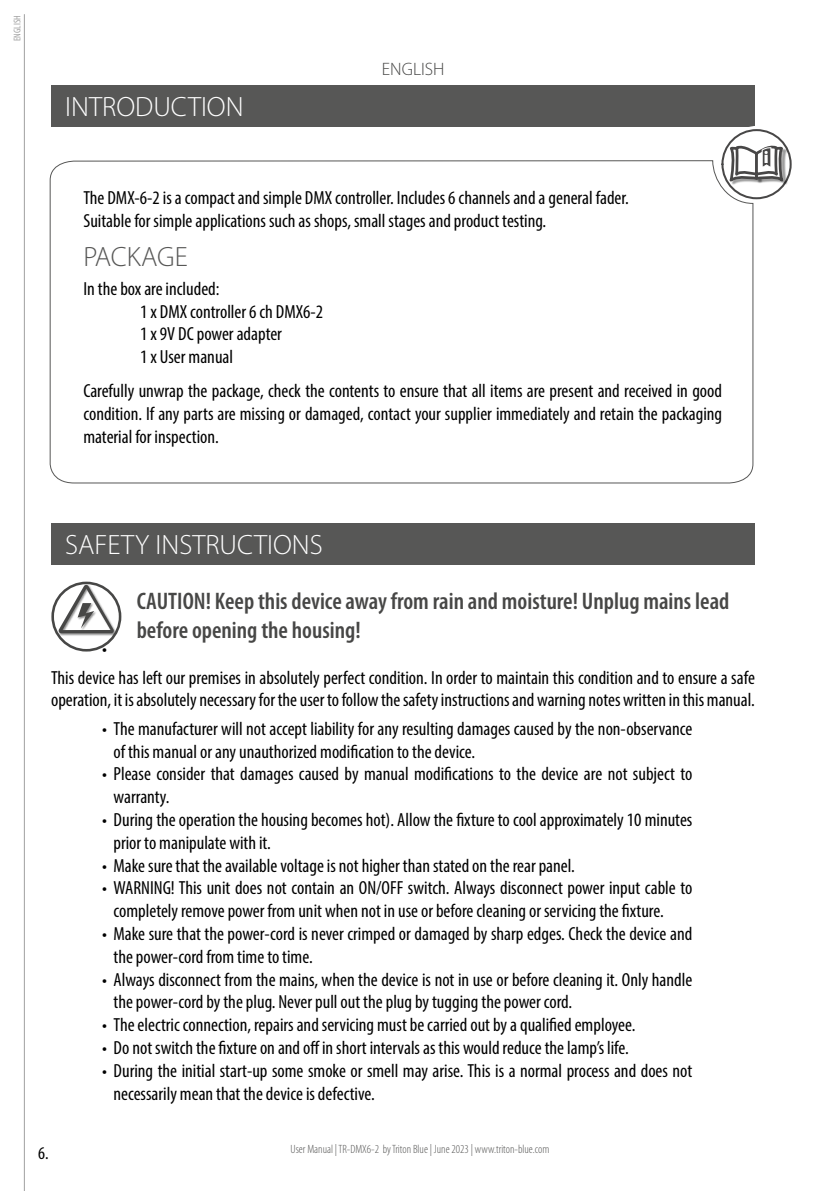
<style>
.page{position:relative;width:840px;height:1191px;background:#fff}
.page>*{position:absolute;margin:0;border:0;box-sizing:border-box;transform-origin:0 0}
.t1{font:300 28px "Myriad Pro";color:#fff}
.t2{font:300 28px "Myriad Pro";letter-spacing:-.005em;color:#575756}
.t3{font:600 condensed 24px/28.8px "Myriad Pro";color:#474746}
.t4{font:condensed 19px/22.8px "Myriad Pro";color:#000}
.t5{font:300 18px "Myriad Pro";color:#474746}
.t6{font:condensed 18px "Myriad Pro";color:#000}
.t7{font:16.8px "Bauhaus 93";color:#fff}
.t8{font:300 condensed 12px "Myriad Pro";color:#575756}
.t9{font:condensed 9.8px "Myriad Pro";color:#a1a1a1}
</style>
<div class="page">
<hr style="left:24px;top:14px;width:1px;height:1177px;background:#a1a1a1">
<div style="left:51px;top:85px;width:703px;height:41px;background:#575756"></div>
<svg style="left:49px;top:160px;width:704px;height:324px"></svg>
<svg style="left:717px;top:126px;width:75px;height:76px"></svg>
<div style="left:51px;top:523px;width:703px;height:41px;background:#575756"></div>
<img style="left:57px;top:595px;width:61px;height:43px">
<svg style="left:59px;top:585px;width:55px;height:48px"></svg>
<div style="left:51px;top:581px;width:70px;height:70px;border:3px solid #474746;border-radius:50%"></div>
<p class="t9" style="left:12px;top:41px;width:27px;rotate:-90deg">english</p>
<h1 class="t1" style="left:65px;top:92px;width:180px">INTRODUCTION</h1>
<p class="t5" style="left:381px;top:59px;width:64px">ENGLISH</p>
<p class="t4" style="left:83px;top:186px;width:546px">The DMX-6-2 is a compact and simple DMX controller. Includes 6 channels and a general fader.<br>Suitable for simple applications such as shops, small stages and product testing.</p>
<h1 class="t2" style="left:83px;top:242px;width:106px">PACKAGE</h1>
<p class="t4" style="left:140px;top:277px;width:184px;text-indent:-57px">In the box are included:<br>1 x DMX controller 6 ch DMX6-2<br>1 x 9V DC power adapter<br>1 x User manual</p>
<p class="t4" style="left:83px;top:379px;width:640px;text-align:justify">Carefully unwrap the package, check the contents to ensure that all items are present and received in good condition. If any parts are missing or damaged, contact your supplier immediately and retain the packaging material for inspection.</p>
<p class="t7" style="left:763px;top:148px;width:6px">i</p>
<h1 class="t1" style="left:65px;top:529px;width:259px">SAFETY INSTRUCTIONS</h1>
<p class="t3" style="left:137px;top:587px;width:593px">CAUTION! Keep this device away from rain and moisture! Unplug mains lead before opening the housing!</p>
<p class="t4" style="left:51px;top:634px;width:705px;line-height:28.4px;text-indent:51px">•<br>This device has left our premises in absolutely perfect condition. In order to maintain this condition and to ensure a safe</p>
<p class="t4" style="left:51px;top:688px;width:704px">operation, it is absolutely necessary for the user to follow the safety instructions and warning notes written in this manual.</p>
<p class="t4" style="left:113px;top:717px;width:580px;text-indent:-11px">• The manufacturer will not accept liability for any resulting damages caused by the non-observance of this manual or any unauthorized modification to the device.</p>
<p class="t4" style="left:113px;top:762px;width:580px;text-indent:-11px">• Please consider that damages caused by manual modifications to the device are not subject to warranty.</p>
<p class="t4" style="left:113px;top:808px;width:580px;text-indent:-11px">• During the operation the housing becomes hot). Allow the fixture to cool approximately 10 minutes prior to manipulate with it.</p>
<p class="t4" style="left:102px;top:853px;width:474px">• Make sure that the available voltage is not higher than stated on the rear panel.</p>
<p class="t4" style="left:113px;top:876px;width:580px;text-indent:-11px">• WARNING! This unit does not contain an ON/OFF switch. Always disconnect power input cable to completely remove power from unit when not in use or before cleaning or servicing the fixture.</p>
<p class="t4" style="left:113px;top:922px;width:580px;text-indent:-11px">• Make sure that the power-cord is never crimped or damaged by sharp edges. Check the device and the power-cord from time to time.</p>
<p class="t4" style="left:113px;top:967px;width:580px;text-indent:-11px">• Always disconnect from the mains, when the device is not in use or before cleaning it. Only handle the power-cord by the plug. Never pull out the plug by tugging the power cord.</p>
<p class="t4" style="left:102px;top:1013px;width:534px">• The electric connection, repairs and servicing must be carried out by a qualified employee.</p>
<p class="t4" style="left:102px;top:1036px;width:528px">• Do not switch the fixture on and off in short intervals as this would reduce the lamp’s life.</p>
<p class="t4" style="left:113px;top:1059px;width:580px;text-indent:-11px">• During the initial start-up some smoke or smell may arise. This is a normal process and does not necessarily mean that the device is defective.</p>
<p class="t6" style="left:38px;top:1142px;width:12px">6.</p>
<p class="t8" style="left:290px;top:1142px;width:260px">User Manual | TR-DMX6-2 by Triton Blue | June 2023 | www.triton-blue.com</p>
</div>
